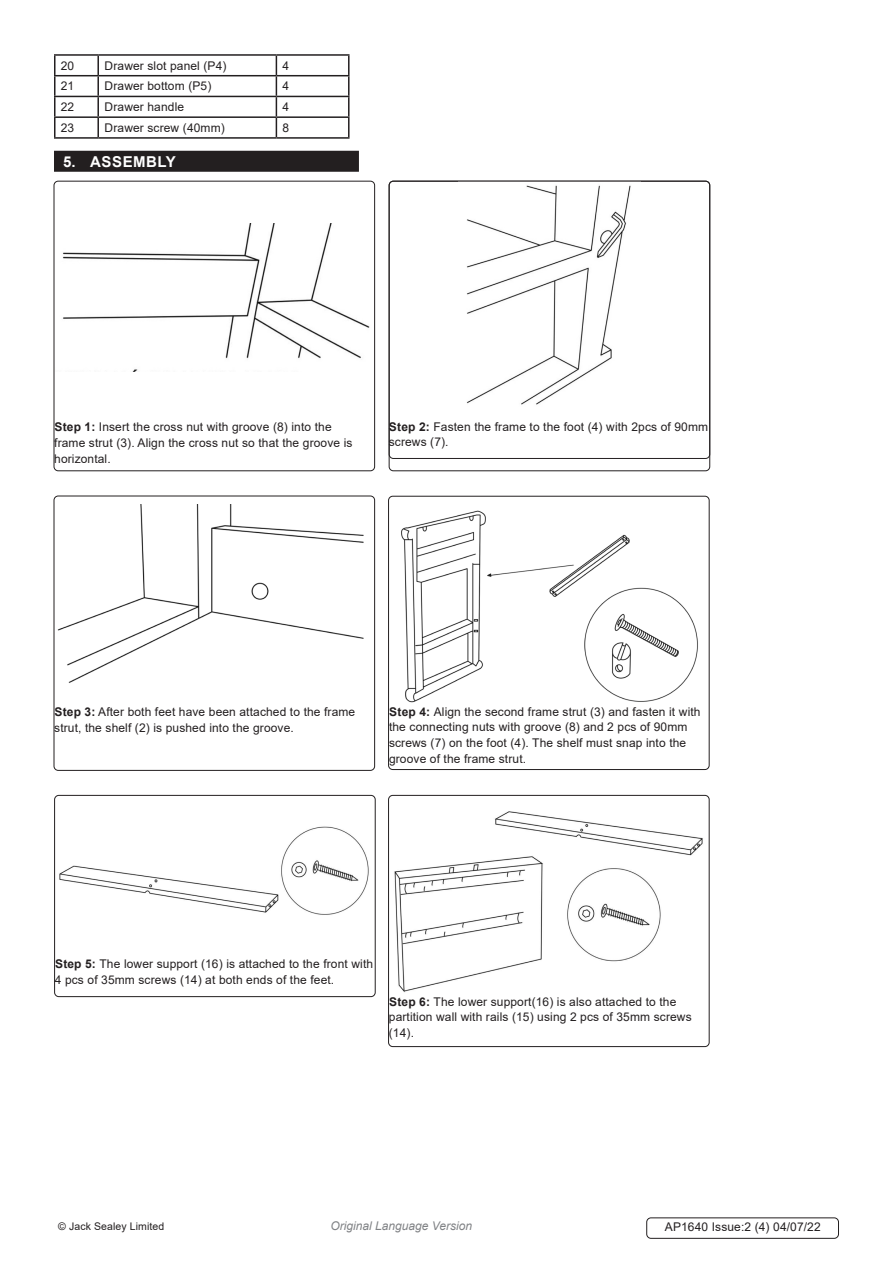
<style>
.page{position:relative;width:893px;height:1263px;background:#fff}
.page>*{position:absolute;margin:0;border:0;box-sizing:border-box;transform-origin:0 0}
.t1{font:700 15px "Arial";letter-spacing:.035em;color:#fff}
.Body{font:12px/15.8px "Arial";letter-spacing:.01em;color:#231f20}
.Body__Footer{font:12px "Arial";letter-spacing:.01em;color:#231f20}
.t2{font:italic 12px "Arial";color:#808285}
.Body__Justified__7pt{font:10.5px "Arial";letter-spacing:.01em;color:#231f20}
.s1{font-weight:700}
</style>
<div class="page">
<hr style="left:54px;top:54px;width:44px;height:2px;background:#231f20">
<svg style="left:54px;top:56px;width:2px;height:19px"></svg>
<hr style="left:98px;top:54px;width:178px;height:2px;background:#231f20">
<svg style="left:97px;top:56px;width:2px;height:19px"></svg>
<hr style="left:276px;top:54px;width:74px;height:2px;background:#231f20">
<svg style="left:348px;top:56px;width:2px;height:19px"></svg>
<hr style="left:54px;top:75px;width:44px;height:1px;background:#231f20">
<hr style="left:54px;top:76px;width:2px;height:20px;background:#231f20">
<hr style="left:98px;top:75px;width:178px;height:1px;background:#231f20">
<hr style="left:97px;top:76px;width:2px;height:20px;background:#231f20">
<hr style="left:276px;top:75px;width:74px;height:1px;background:#231f20">
<hr style="left:348px;top:76px;width:2px;height:20px;background:#231f20">
<hr style="left:54px;top:96px;width:44px;height:1px;background:#231f20">
<hr style="left:98px;top:96px;width:178px;height:1px;background:#231f20">
<hr style="left:276px;top:96px;width:74px;height:1px;background:#231f20">
<hr style="left:54px;top:116px;width:44px;height:2px;background:#231f20">
<svg style="left:54px;top:97px;width:2px;height:40px"></svg>
<hr style="left:98px;top:116px;width:178px;height:2px;background:#231f20">
<svg style="left:97px;top:97px;width:2px;height:40px"></svg>
<hr style="left:276px;top:116px;width:74px;height:2px;background:#231f20">
<svg style="left:276px;top:56px;width:1px;height:81px"></svg>
<svg style="left:348px;top:97px;width:2px;height:40px"></svg>
<hr style="left:54px;top:137px;width:44px;height:2px;background:#231f20">
<hr style="left:98px;top:137px;width:178px;height:2px;background:#231f20">
<hr style="left:276px;top:137px;width:74px;height:2px;background:#231f20">
<div style="left:54px;top:151px;width:305px;height:21px;background:#231f20"></div>
<img style="left:63px;top:223px;width:307px;height:148px">
<div style="left:54px;top:181px;width:321px;height:290px;border:1px solid #231f20;border-radius:4px"></div>
<img style="left:467px;top:185px;width:164px;height:220px">
<div style="left:389px;top:181px;width:321px;height:290px;border:1px solid #231f20;border-radius:4px"></div>
<img style="left:57px;top:505px;width:307px;height:178px">
<div style="left:54px;top:496px;width:321px;height:275px;border:1px solid #231f20;border-radius:4px"></div>
<img style="left:59px;top:826px;width:310px;height:89px">
<div style="left:54px;top:795px;width:322px;height:202px;border:1px solid #231f20;border-radius:4px"></div>
<img style="left:401px;top:510px;width:297px;height:193px">
<div style="left:388px;top:496px;width:321px;height:274px;border:1px solid #231f20;border-radius:4px"></div>
<img style="left:394px;top:811px;width:309px;height:182px">
<div style="left:388px;top:795px;width:321px;height:252px;border:1px solid #231f20;border-radius:4px"></div>
<div style="left:646px;top:1217px;width:193px;height:22px;border:1px solid #231f20;border-radius:4px"></div>
<p class="Body" style="left:61px;top:58px;width:15px">20</p>
<p class="Body" style="left:104px;top:58px;width:124px">Drawer slot panel (P4)</p>
<p class="Body" style="left:282px;top:58px;width:8px">4</p>
<p class="Body" style="left:61px;top:78px;width:15px">21</p>
<p class="Body" style="left:104px;top:78px;width:108px">Drawer bottom (P5)</p>
<p class="Body" style="left:282px;top:78px;width:8px">4</p>
<p class="Body" style="left:61px;top:99px;width:15px">22</p>
<p class="Body" style="left:104px;top:99px;width:81px">Drawer handle</p>
<p class="Body" style="left:282px;top:99px;width:8px">4</p>
<p class="Body" style="left:61px;top:120px;width:15px">23</p>
<p class="Body" style="left:104px;top:120px;width:122px">Drawer screw (40mm)</p>
<p class="Body" style="left:282px;top:120px;width:8px">8</p>
<p class="t1" style="left:63px;top:151px;width:114px">5. ASSEMBLY</p>
<p class="Body" style="left:54px;top:419px;width:300px"><span class="s1">Step 1:</span> Insert the cross nut with groove (8) into the frame strut (3). Align the cross nut so that the groove is horizontal.</p>
<p class="Body" style="left:389px;top:418px;width:321px"><span class="s1">Step 2:</span> Fasten the frame to the foot (4) with 2pcs of 90mm screws (7).</p>
<p class="Body" style="left:54px;top:704px;width:303px"><span class="s1">Step 3:</span> After both feet have been attached to the frame strut, the shelf (2) is pushed into the groove.</p>
<p class="Body" style="left:389px;top:703px;width:313px"><span class="s1">Step 4:</span> Align the second frame strut (3) and fasten it with the connecting nuts with groove (8) and 2 pcs of 90mm screws (7) on the foot (4). The shelf must snap into the groove of the frame strut.</p>
<p class="Body" style="left:55px;top:956px;width:320px"><span class="s1">Step 5:</span> The lower support (16) is attached to the front with<br>4 pcs of 35mm screws (14) at both ends of the feet.</p>
<p class="Body" style="left:389px;top:993px;width:304px"><span class="s1">Step 6:</span> The lower support(16) is also attached to the partition wall with rails (15) using 2 pcs of 35mm screws (14).</p>
<p class="Body__Justified__7pt" style="left:58px;top:1219px;width:108px">© Jack Sealey Limited</p>
<p class="t2" style="left:330px;top:1218px;width:143px">Original Language Version</p>
<p class="Body__Footer" style="left:665px;top:1219px;width:158px">AP1640 Issue:2 (4) 04/07/22</p>
</div>
